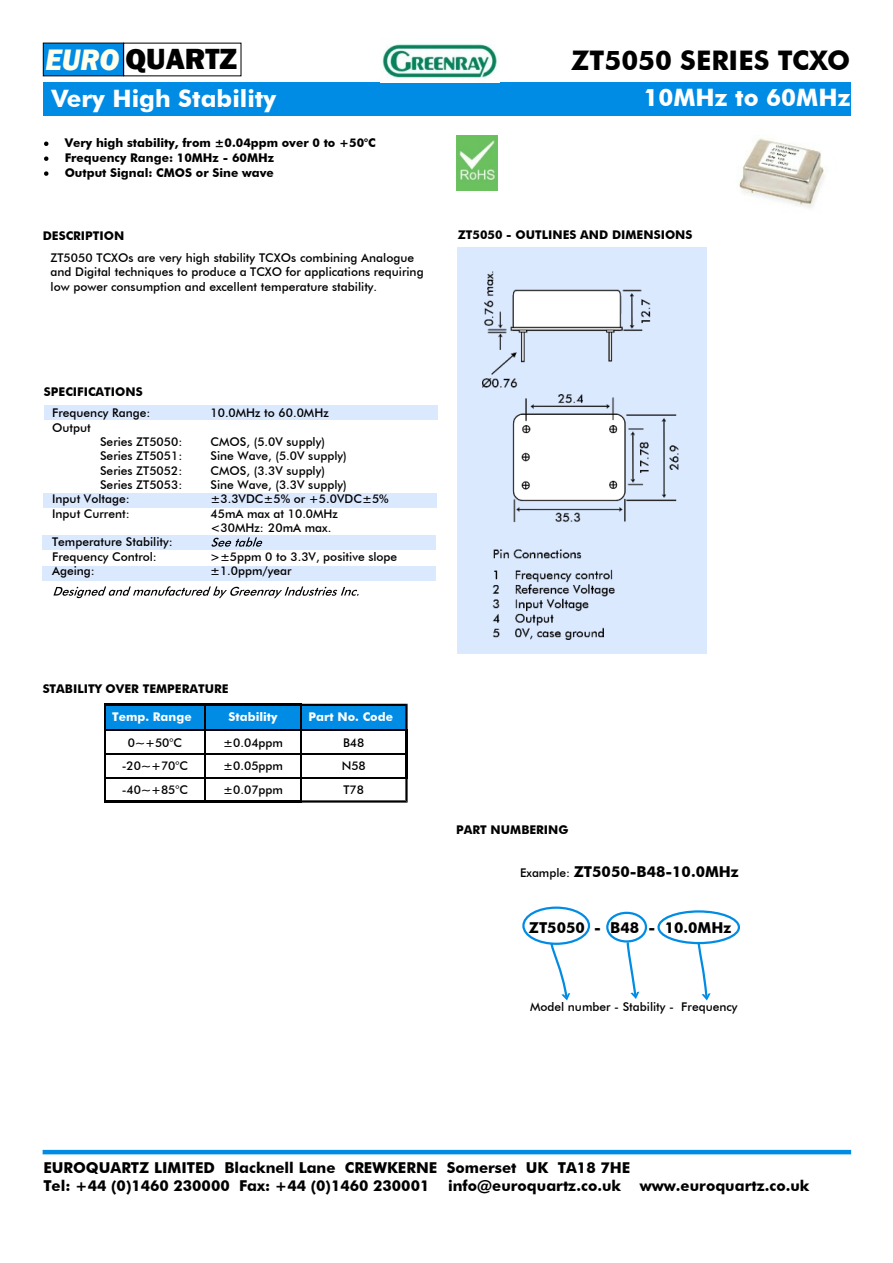
<style>
.page{position:relative;width:893px;height:1263px;background:#fff}
.page>*{position:absolute;margin:0;border:0;box-sizing:border-box;transform-origin:0 0}
.t1{font:800 30px "Franklin Gothic";color:#000}
.t2{font:700 27px "Futura BT";color:#000}
.t3{font:700 24px "Futura BT";color:#fff}
.t4{font:700 15px/18px "Futura BT";color:#000}
.t5{font:500 12px/14.4px "Futura BT";color:#000}
.t6{font:700 12px/14.9px "Futura BT";color:#000}
.t7{font:700 12px "Futura BT";color:#fff}
.s1{font-style:italic;font-size:30.45px;color:#ffffeb}
.s2{font-weight:500;font-size:12px}
</style>
<div class="page">
<hr style="left:43px;top:1150px;width:808px;height:4px;background:#008ce4">
<div style="left:43px;top:43px;width:81px;height:33px;background:#008ce4"></div>
<div style="left:43px;top:82px;width:807px;height:34px;background:#008ce4"></div>
<div style="left:43px;top:566px;width:393px;height:14px;background:#dbe9ff"></div>
<div style="left:44px;top:406px;width:393px;height:14px;background:#dbe9ff"></div>
<div style="left:43px;top:493px;width:393px;height:15px;background:#dbe9ff"></div>
<div style="left:43px;top:535px;width:393px;height:15px;background:#dbe9ff"></div>
<div style="left:457px;top:248px;width:249px;height:406px;background:#dbe9ff"></div>
<svg style="left:211px;top:537px;width:51px;height:10px"></svg>
<img style="left:457px;top:136px;width:41px;height:54px">
<svg style="left:44px;top:142px;width:4px;height:4px"></svg>
<svg style="left:44px;top:156px;width:4px;height:5px"></svg>
<svg style="left:44px;top:171px;width:4px;height:5px"></svg>
<div style="left:105px;top:705px;width:100px;height:25px;background:#008ce4"></div>
<div style="left:205px;top:705px;width:96px;height:25px;background:#008ce4"></div>
<hr style="left:104px;top:704px;width:102px;height:2px;background:#000">
<hr style="left:204px;top:704px;width:98px;height:2px;background:#000">
<hr style="left:104px;top:729px;width:102px;height:2px;background:#000">
<hr style="left:204px;top:729px;width:98px;height:2px;background:#000">
<hr style="left:300px;top:729px;width:108px;height:2px;background:#000">
<hr style="left:104px;top:753px;width:102px;height:2px;background:#000">
<hr style="left:204px;top:753px;width:98px;height:2px;background:#000">
<hr style="left:300px;top:753px;width:105px;height:2px;background:#000">
<hr style="left:104px;top:777px;width:102px;height:1px;background:#000">
<hr style="left:204px;top:777px;width:98px;height:1px;background:#000">
<hr style="left:300px;top:777px;width:108px;height:1px;background:#000">
<hr style="left:105px;top:800px;width:101px;height:3px;background:#000">
<hr style="left:204px;top:800px;width:98px;height:3px;background:#000">
<svg style="left:104px;top:706px;width:1px;height:97px"></svg>
<hr style="left:204px;top:706px;width:2px;height:25px;background:#000">
<hr style="left:204px;top:729px;width:2px;height:26px;background:#000">
<hr style="left:204px;top:753px;width:2px;height:25px;background:#000">
<hr style="left:204px;top:777px;width:2px;height:23px;background:#000">
<hr style="left:300px;top:729px;width:2px;height:26px;background:#000">
<hr style="left:300px;top:753px;width:2px;height:25px;background:#000">
<svg style="left:300px;top:704px;width:108px;height:25px;background:#007cc9"></svg>
<hr style="left:405px;top:731px;width:3px;height:24px;background:#000">
<hr style="left:405px;top:753px;width:3px;height:24px;background:#000">
<svg style="left:300px;top:778px;width:108px;height:25px"></svg>
<div style="left:522px;top:906px;width:68px;height:39px;border:2px solid #008ce4;border-radius:50%"></div>
<div style="left:606px;top:912px;width:41px;height:30px;border:2px solid #008ce4;border-radius:50%"></div>
<svg style="left:625px;top:940px;width:14px;height:59px"></svg>
<div style="left:657px;top:910px;width:83px;height:34px;border:2px solid #008ce4;border-radius:50%"></div>
<svg style="left:549px;top:941px;width:21px;height:59px"></svg>
<svg style="left:696px;top:941px;width:15px;height:59px"></svg>
<img style="left:739px;top:138px;width:86px;height:70px">
<img style="left:482px;top:272px;width:196px;height:367px">
<svg style="left:53px;top:586px;width:306px;height:12px"></svg>
<img style="left:382px;top:44px;width:116px;height:35px">
<h1 class="t1" style="left:45px;top:48px;width:193px"><span class="s1">EURO</span> QUARTZ</h1>
<h3 class="t3" style="left:51px;top:88px;width:226px">Very High Stability</h3>
<p class="t6" style="left:65px;top:137px;width:312px">Very high stability, from ±0.04ppm over 0 to +50°C<br>Frequency Range: 10MHz - 60MHz<br>Output Signal: CMOS or Sine wave</p>
<p class="t6" style="left:43px;top:229px;width:83px">DESCRIPTION</p>
<p class="t5" style="left:51px;top:252px;width:375px">ZT5050 TCXOs are very high stability TCXOs combining Analogue and Digital techniques to produce a TCXO for applications requiring low power consumption and excellent temperature stability.</p>
<h2 class="t2" style="left:571px;top:50px;width:281px">ZT5050 SERIES TCXO</h2>
<h3 class="t3" style="left:643px;top:88px;width:209px">10MHz to 60MHz</h3>
<p class="t6" style="left:458px;top:229px;width:236px">ZT5050 - OUTLINES AND DIMENSIONS</p>
<p class="t6" style="left:44px;top:386px;width:100px">SPECIFICATIONS</p>
<p class="t5" style="left:52px;top:407px;width:100px">Frequency Range:</p>
<p class="t5" style="left:210px;top:407px;width:120px">10.0MHz to 60.0MHz</p>
<p class="t5" style="left:52px;top:421px;width:40px">Output</p>
<p class="t5" style="left:100px;top:436px;width:84px">Series ZT5050:</p>
<p class="t5" style="left:210px;top:436px;width:116px">CMOS, (5.0V supply)</p>
<p class="t5" style="left:100px;top:450px;width:84px">Series ZT5051:</p>
<p class="t5" style="left:210px;top:450px;width:138px">Sine Wave, (5.0V supply)</p>
<p class="t5" style="left:100px;top:464px;width:84px">Series ZT5052:</p>
<p class="t5" style="left:210px;top:464px;width:116px">CMOS, (3.3V supply)</p>
<p class="t5" style="left:100px;top:479px;width:84px">Series ZT5053:</p>
<p class="t5" style="left:210px;top:479px;width:138px">Sine Wave, (3.3V supply)</p>
<p class="t5" style="left:52px;top:493px;width:79px">Input Voltage:</p>
<p class="t5" style="left:210px;top:493px;width:180px">±3.3VDC±5% or +5.0VDC±5%</p>
<p class="t5" style="left:52px;top:507px;width:79px">Input Current:</p>
<p class="t5" style="left:210px;top:507px;width:129px">45mA max at 10.0MHz &lt;30MHz: 20mA max.</p>
<p class="t5" style="left:52px;top:536px;width:122px">Temperature Stability:<br>Frequency Control:</p>
<p class="t5" style="left:210px;top:550px;width:189px">&gt;±5ppm 0 to 3.3V, positive slope</p>
<p class="t5" style="left:52px;top:565px;width:44px">Ageing:</p>
<p class="t5" style="left:210px;top:565px;width:83px">±1.0ppm/year</p>
<p class="t6" style="left:43px;top:683px;width:187px">STABILITY OVER TEMPERATURE</p>
<p class="t7" style="left:112px;top:712px;width:81px">Temp. Range</p>
<p class="t7" style="left:229px;top:712px;width:50px">Stability</p>
<p class="t7" style="left:309px;top:712px;width:86px">Part No. Code</p>
<p class="t5" style="left:128px;top:736px;width:56px">0~+50°C</p>
<p class="t5" style="left:223px;top:736px;width:61px">±0.04ppm</p>
<p class="t5" style="left:343px;top:736px;width:23px">B48</p>
<p class="t5" style="left:122px;top:760px;width:68px">-20~+70°C</p>
<p class="t5" style="left:223px;top:760px;width:61px">±0.05ppm</p>
<p class="t5" style="left:342px;top:760px;width:26px">N58</p>
<p class="t5" style="left:122px;top:784px;width:68px">-40~+85°C</p>
<p class="t5" style="left:223px;top:784px;width:61px">±0.07ppm</p>
<p class="t5" style="left:343px;top:784px;width:22px">T78</p>
<p class="t6" style="left:456px;top:823px;width:114px">PART NUMBERING</p>
<p class="t4" style="left:520px;top:864px;width:220px"><span class="s2">Example:</span> ZT5050-B48-10.0MHz</p>
<p class="t4" style="left:529px;top:920px;width:204px">ZT5050 - B48 - 10.0MHz</p>
<p class="t5" style="left:530px;top:1001px;width:209px">Model number - Stability - Frequency</p>
<p class="t4" style="left:43px;top:1160px;width:768px">EUROQUARTZ LIMITED Blacknell Lane CREWKERNE Somerset UK TA18 7HE<br>Tel: +44 (0)1460 230000 Fax: +44 (0)1460 230001 info@euroquartz.co.uk www.euroquartz.co.uk</p>
</div>
